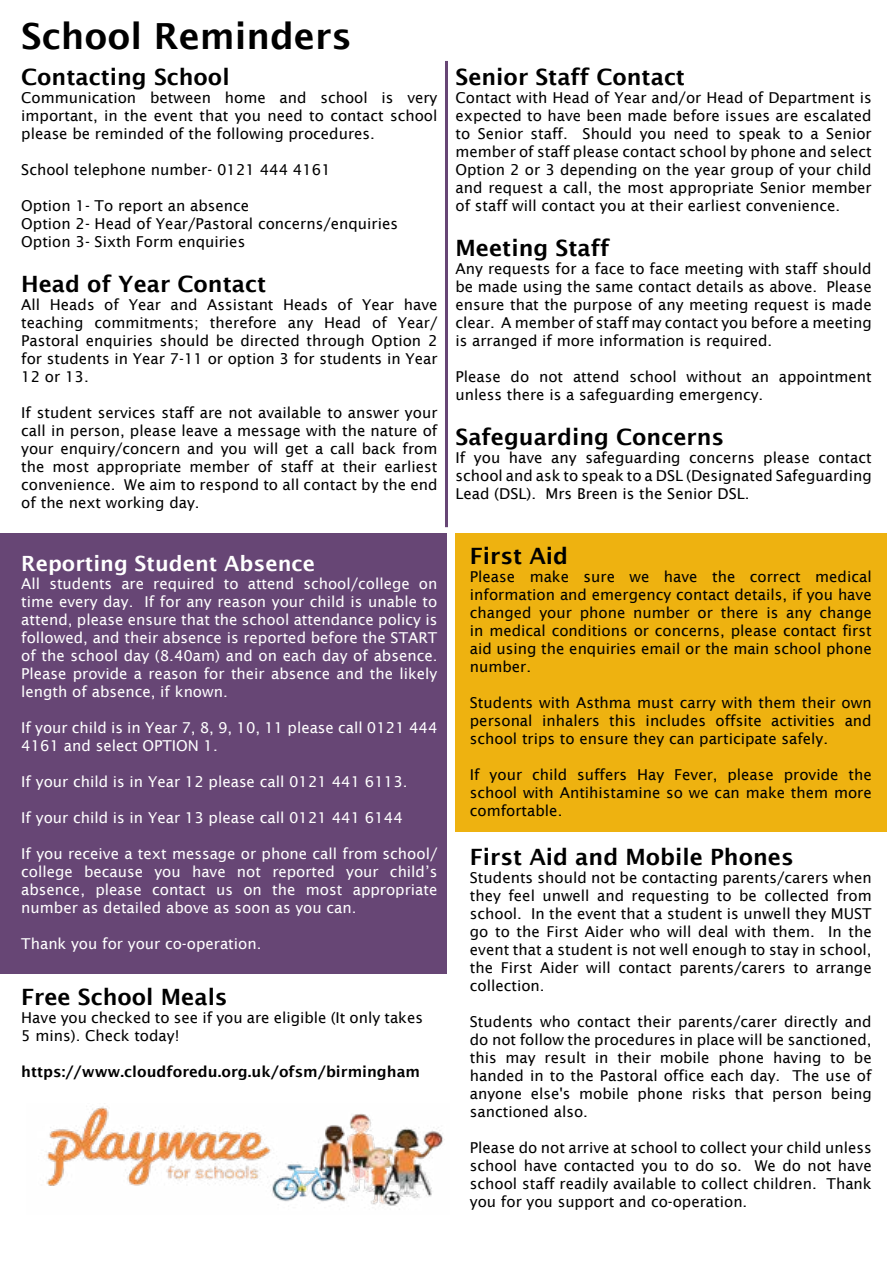
<style>
.page{position:relative;width:893px;height:1263px;background:#fff}
.page>*{position:absolute;margin:0;border:0;box-sizing:border-box;transform-origin:0 0}
.t1{font:600 36px "Lucida Sans";color:#000}
.t2{font:600 22.5px "Lucida Sans";color:#000}
.t3{font:600 21px "Lucida Sans";color:#fff}
.t4{font:15px/18px "Lucida Sans";color:#000;text-align:justify}
.t5{font:15px/18px "Lucida Sans";color:#fff;text-align:justify}
.t6{font:600 15px "Lucida Sans";color:#000}
</style>
<div class="page">
<div style="left:455px;top:533px;width:432px;height:299px;background:#eeb210"></div>
<div style="left:0;top:533px;width:446px;height:441px;background:#674675"></div>
<hr style="left:445px;top:61px;width:3px;height:466px;background:#674675">
<img style="left:46px;top:1103px;width:397px;height:107px">
<h1 class="t1" style="left:21px;top:16px;width:332px">School Reminders</h1>
<h2 class="t2" style="left:21px;top:64px;width:210px">Contacting School</h2>
<p class="t4" style="left:21px;top:88px;width:418px">Communication between home and school is very important, in the event that you need to contact school please be reminded of the following procedures.</p>
<p class="t4" style="left:21px;top:160px;width:311px">School telephone number- 0121 444 4161</p>
<p class="t4" style="left:21px;top:196px;width:378px;text-align:left">Option 1- To report an absence<br>Option 2- Head of Year/Pastoral concerns/enquiries<br>Option 3- Sixth Form enquiries</p>
<h2 class="t2" style="left:21px;top:271px;width:246px">Head of Year Contact</h2>
<p class="t4" style="left:21px;top:295px;width:418px">All Heads of Year and Assistant Heads of Year have teaching commitments; therefore any Head of Year/ Pastoral enquiries should be directed through Option 2 for students in Year 7-11 or option 3 for students in Year 12 or 13.</p>
<p class="t4" style="left:21px;top:403px;width:418px">If student services staff are not available to answer your call in person, please leave a message with the nature of your enquiry/concern and you will get a call back from the most appropriate member of staff at their earliest convenience. We aim to respond to all contact by the end of the next working day.</p>
<h3 class="t3" style="left:21px;top:551px;width:295px">Reporting Student Absence</h3>
<p class="t5" style="left:21px;top:575px;width:418px">All students are required to attend school/college on time every day. If for any reason your child is unable to attend, please ensure that the school attendance policy is followed, and their absence is reported before the START of the school day (8.40am) and on each day of absence.<br>Please provide a reason for their absence and the likely length of absence, if known.</p>
<p class="t5" style="left:21px;top:719px;width:418px">If your child is in Year 7, 8, 9, 10, 11 please call 0121 444<br>4161 and select OPTION 1.</p>
<p class="t5" style="left:21px;top:773px;width:388px">If your child is in Year 12 please call 0121 441 6113.</p>
<p class="t5" style="left:21px;top:809px;width:383px">If your child is in Year 13 please call 0121 441 6144</p>
<p class="t5" style="left:21px;top:845px;width:418px">If you receive a text message or phone call from school/ college because you have not reported your child’s absence, please contact us on the most appropriate number as detailed above as soon as you can.</p>
<p class="t5" style="left:21px;top:935px;width:242px">Thank you for your co-operation.</p>
<h2 class="t2" style="left:21px;top:984px;width:208px">Free School Meals</h2>
<p class="t4" style="left:21px;top:1009px;width:403px">Have you checked to see if you are eligible (It only takes<br>5 mins). Check today!</p>
<p class="t6" style="left:21px;top:1063px;width:400px">https://www.cloudforedu.org.uk/ofsm/birmingham</p>
<h2 class="t2" style="left:455px;top:64px;width:231px">Senior Staff Contact</h2>
<p class="t4" style="left:455px;top:88px;width:418px">Contact with Head of Year and/or Head of Department is expected to have been made before issues are escalated to Senior staff. Should you need to speak to a Senior member of staff please contact school by phone and select Option 2 or 3 depending on the year group of your child and request a call, the most appropriate Senior member of staff will contact you at their earliest convenience.</p>
<h2 class="t2" style="left:455px;top:235px;width:155px">Meeting Staff</h2>
<p class="t4" style="left:455px;top:259px;width:418px">Any requests for a face to face meeting with staff should be made using the same contact details as above. Please ensure that the purpose of any meeting request is made clear. A member of staff may contact you before a meeting is arranged if more information is required.</p>
<p class="t4" style="left:455px;top:367px;width:418px">Please do not attend school without an appointment unless there is a safeguarding emergency.</p>
<h2 class="t2" style="left:455px;top:424px;width:270px">Safeguarding Concerns</h2>
<p class="t4" style="left:455px;top:448px;width:418px">If you have any safeguarding concerns please contact school and ask to speak to a DSL (Designated Safeguarding Lead (DSL). Mrs Breen is the Senior DSL.</p>
<h2 class="t2" style="left:470px;top:543px;width:100px">First Aid</h2>
<p class="t4" style="left:470px;top:568px;width:403px">Please make sure we have the correct medical information and emergency contact details, if you have changed your phone number or there is any change in medical conditions or concerns, please contact first aid using the enquiries email or the main school phone number.</p>
<p class="t4" style="left:470px;top:694px;width:403px">Students with Asthma must carry with them their own personal inhalers this includes offsite activities and school trips to ensure they can participate safely.</p>
<p class="t4" style="left:470px;top:766px;width:403px">If your child suffers Hay Fever, please provide the school with Antihistamine so we can make them more comfortable.</p>
<h2 class="t2" style="left:470px;top:844px;width:325px">First Aid and Mobile Phones</h2>
<p class="t4" style="left:470px;top:869px;width:403px">Students should not be contacting parents/carers when they feel unwell and requesting to be collected from school. In the event that a student is unwell they MUST go to the First Aider who will deal with them. In the event that a student is not well enough to stay in school, the First Aider will contact parents/carers to arrange collection.</p>
<p class="t4" style="left:470px;top:1013px;width:403px">Students who contact their parents/carer directly and do not follow the procedures in place will be sanctioned, this may result in their mobile phone having to be handed in to the Pastoral office each day. The use of anyone else's mobile phone risks that person being sanctioned also.</p>
<p class="t4" style="left:470px;top:1139px;width:403px">Please do not arrive at school to collect your child unless school have contacted you to do so. We do not have school staff readily available to collect children. Thank you for you support and co-operation.</p>
</div>
